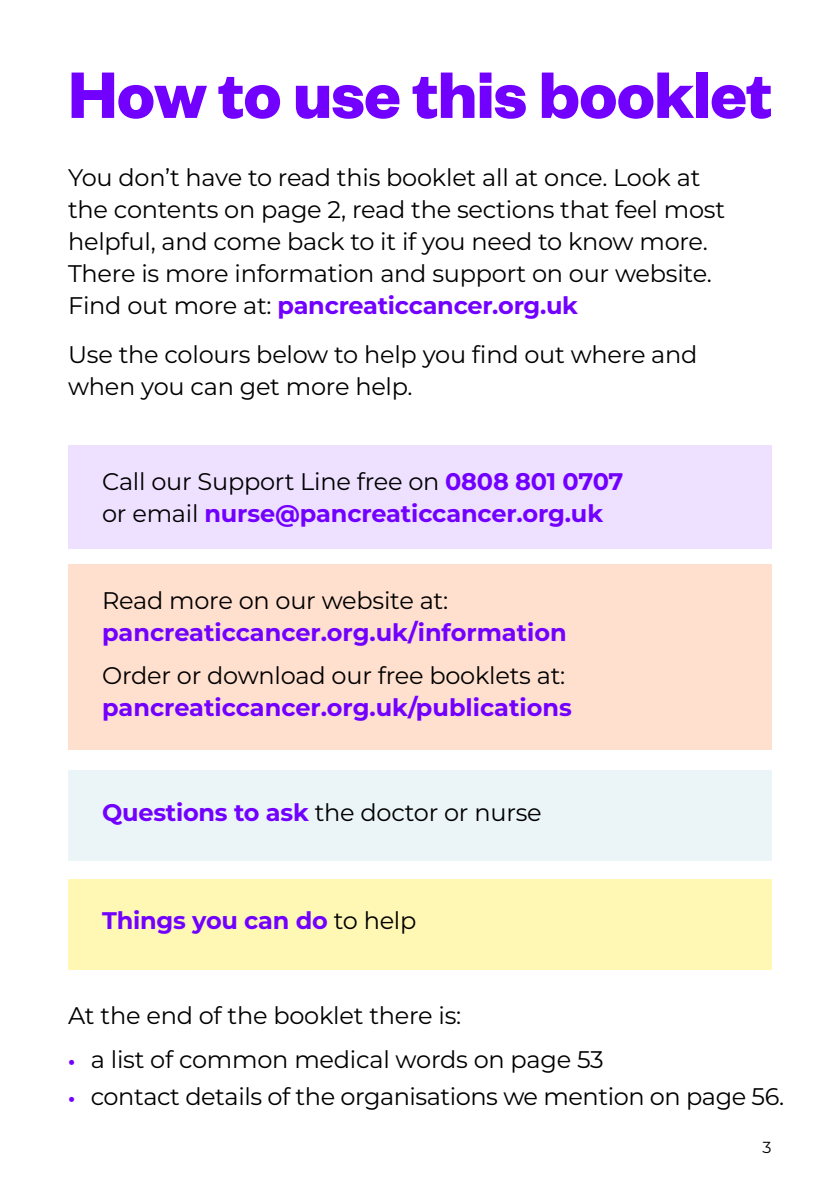
<style>
.page{position:relative;width:840px;height:1191px;background:#fff}
.page>*{position:absolute;margin:0;border:0;box-sizing:border-box;transform-origin:0 0}
.t1{font:700 72px "Founders Grotesk";letter-spacing:-.01em;color:#7200ff}
.t2{font:24px/32px "Montserrat";letter-spacing:-.01em;color:#000}
.t3{font:700 24px/32px "Montserrat";color:#7200ff}
.t4{font:16px "Montserrat";color:#000}
.s1{font-weight:700;color:#7200ff}
.s2{font-weight:400;color:#000}
.s3{font-weight:700;font-size:20px;color:#7200ff}
</style>
<div class="page">
<div style="left:68px;top:445px;width:703px;height:103px;background:#eee0ff"></div>
<div style="left:68px;top:564px;width:703px;height:185px;background:#ffdfce"></div>
<div style="left:68px;top:770px;width:703px;height:91px;background:#ebf4f6"></div>
<div style="left:68px;top:879px;width:703px;height:90px;background:#fff8b4"></div>
<h1 class="t1" style="left:68px;top:49px;width:705px">How to use this booklet</h1>
<p class="t2" style="left:68px;top:161px;width:658px">You don’t have to read this booklet all at once. Look at the contents on page 2, read the sections that feel most helpful, and come back to it if you need to know more.<br>There is more information and support on our website.<br>Find out more at: <span class="s1">pancreaticcancer.org.uk</span></p>
<p class="t2" style="left:68px;top:338px;width:630px">Use the colours below to help you find out where and when you can get more help.</p>
<p class="t3" style="left:102px;top:464px;width:522px"><span class="s2">Call our Support Line free on</span> 0808 801 0707 <span class="s2">or email</span> nurse@pancreaticcancer.org.uk</p>
<p class="t2" style="left:102px;top:583px;width:347px">Read more on our website at:</p>
<p class="t3" style="left:102px;top:615px;width:466px">pancreaticcancer.org.uk/information</p>
<p class="t2" style="left:102px;top:659px;width:464px">Order or download our free booklets at:</p>
<p class="t3" style="left:102px;top:690px;width:471px">pancreaticcancer.org.uk/publications</p>
<p class="t2" style="left:102px;top:796px;width:441px"><span class="s1">Questions to ask</span> the doctor or nurse</p>
<p class="t3" style="left:102px;top:903px;width:315px">Things you can do <span class="s2">to help</span></p>
<p class="t2" style="left:68px;top:998px;width:394px">At the end of the booklet there is:</p>
<p class="t2" style="left:68px;top:1042px;width:537px"><span class="s3">•</span> a list of common medical words on page 53</p>
<p class="t2" style="left:68px;top:1079px;width:717px"><span class="s3">•</span> contact details of the organisations we mention on page 56.</p>
<p class="t4" style="left:762px;top:1135px;width:11px">3</p>
</div>
